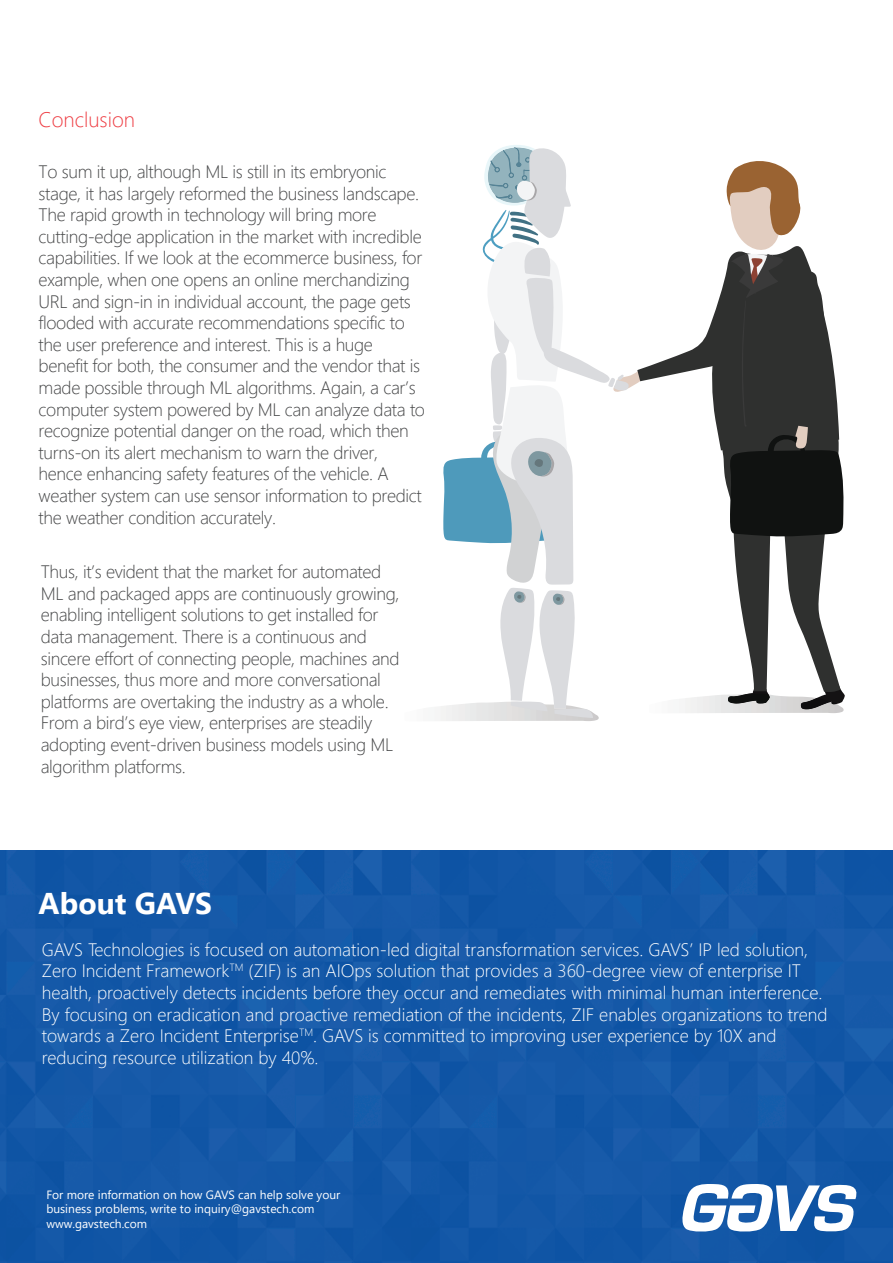
<style>
.page{position:relative;width:893px;height:1263px;background:#fff}
.page>*{position:absolute;margin:0;border:0;box-sizing:border-box;transform-origin:0 0}
.t1{font:700 30px "Segoe UI";color:#fff}
.t2{font:300 21px "Segoe UI";color:#ee3d43}
.t3{font:300 18px/21.6px "Segoe UI";letter-spacing:-.02em;color:#454647}
.t4{font:300 18px/21.6px "Segoe UI";color:#fff}
.t5{font:12px/14.4px "Segoe UI";color:#fff}
</style>
<div class="page">
<img style="left:0;top:850px;width:893px;height:413px">
<svg style="left:681px;top:1183px;width:179px;height:49px"></svg>
<img style="left:440px;top:719px;width:158px;height:2px">
<svg style="left:440px;top:145px;width:405px;height:574px"></svg>
<p class="t2" style="left:39px;top:100px;width:98px">Conclusion</p>
<p class="t3" style="left:39px;top:159px;width:388px">To sum it up, although ML is still in its embryonic stage, it has largely reformed the business landscape.<br>The rapid growth in technology will bring more cutting-edge application in the market with incredible capabilities. If we look at the ecommerce business, for example, when one opens an online merchandizing URL and sign-in in individual account, the page gets flooded with accurate recommendations specific to the user preference and interest. This is a huge benefit for both, the consumer and the vendor that is made possible through ML algorithms. Again, a car’s computer system powered by ML can analyze data to recognize potential danger on the road, which then turns-on its alert mechanism to warn the driver, hence enhancing safety features of the vehicle. A weather system can use sensor information to predict the weather condition accurately.</p>
<p class="t3" style="left:41px;top:559px;width:360px">Thus, it’s evident that the market for automated ML and packaged apps are continuously growing, enabling intelligent solutions to get installed for data management. There is a continuous and sincere effort of connecting people, machines and businesses, thus more and more conversational platforms are overtaking the industry as a whole.<br>From a bird’s eye view, enterprises are steadily adopting event-driven business models using ML algorithm platforms.</p>
<h1 class="t1" style="left:39px;top:875px;width:175px">About GAVS</h1>
<p class="t4" style="left:42px;top:937px;width:787px">GAVS Technologies is focused on automation-led digital transformation services. GAVS’ IP led solution, Zero Incident Framework<sup>TM</sup> (ZIF) is an AIOps solution that provides a 360-degree view of enterprise IT health, proactively detects incidents before they occur and remediates with minimal human interference.<br>By focusing on eradication and proactive remediation of the incidents, ZIF enables organizations to trend towards a Zero Incident Enterprise<sup>TM</sup>. GAVS is committed to improving user experience by 10X and reducing resource utilization by 40%.</p>
<p class="t5" style="left:46px;top:1186px;width:295px">For more information on how GAVS can help solve your business problems, write to inquiry@gavstech.com www.gavstech.com</p>
</div>
